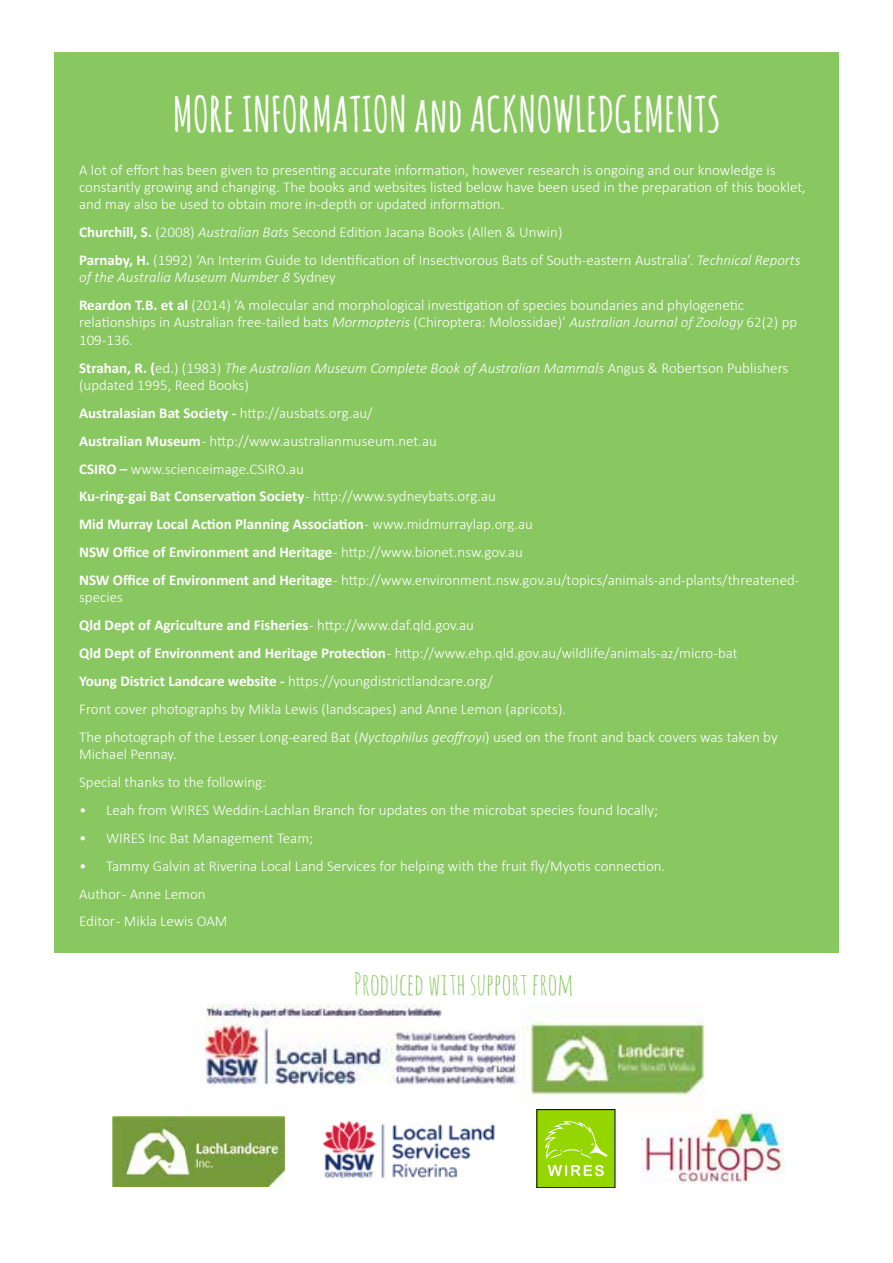
<style>
.page{position:relative;width:893px;height:1263px;background:#fff}
.page>*{position:absolute;margin:0;border:0;box-sizing:border-box;transform-origin:0 0}
.t1{font:700 48px "Amatic SC";color:#fff}
.t2{font:30px "Amatic SC";color:#89c761}
.t3{font:300 15px/27.9px "Calibri";color:#fff}
.s1{font-weight:700}
.s2{font-style:italic}
</style>
<div class="page">
<div style="left:54px;top:52px;width:785px;height:901px;background:#89c761"></div>
<img style="left:204px;top:1005px;width:501px;height:106px">
<img style="left:113px;top:1117px;width:172px;height:69px">
<img style="left:321px;top:1105px;width:179px;height:74px">
<img style="left:641px;top:1111px;width:144px;height:72px">
<div style="left:537px;top:1109px;width:78px;height:79px;background:#95d600"></div>
<div style="left:537px;top:1109px;width:78px;height:79px;border:1px solid #000"></div>
<svg style="left:544px;top:1121px;width:64px;height:55px"></svg>
<h1 class="t1" style="left:173px;top:80px;width:549px">MORE INFORMATION and ACKNOWLEDGEMENTS</h1>
<p class="t3" style="left:79px;top:161px;width:728px;line-height:17.2px">A lot of effort has been given to presenting accurate information, however research is ongoing and our knowledge is constantly growing and changing. The books and websites listed below have been used in the preparation of this booklet, and may also be used to obtain more in-depth or updated information.</p>
<p class="t3" style="left:79px;top:218px;width:723px"><span class="s1">Churchill, S.</span> (2008) <span class="s2">Australian Bats</span> Second Edition Jacana Books (Allen &amp; Unwin)<br><span class="s1">Parnaby, H.</span> (1992) ‘An Interim Guide to Identification of Insectivorous Bats of South-eastern Australia’. <span class="s2">Technical Reports</span></p>
<p class="t3" style="left:79px;top:263px;width:667px"><span class="s2">of the Australia Museum Number 8</span> Sydney<br><span class="s1">Reardon T.B. et al</span> (2014) ‘A molecular and morphological investigation of species boundaries and phylogenetic</p>
<p class="t3" style="left:79px;top:314px;width:720px;line-height:17.2px">relationships in Australian free-tailed bats <span class="s2">Mormopteris</span> (Chiroptera: Molossidae)’ <span class="s2">Australian Journal of Zoology</span> 62(2) pp<br>109-136.</p>
<p class="t3" style="left:79px;top:359px;width:711px;line-height:17.2px"><span class="s1">Strahan, R. (</span>ed.) (1983) <span class="s2">The Australian Museum Complete Book of Australian Mammals</span> Angus &amp; Robertson Publishers (updated 1995, Reed Books)</p>
<p class="t3" style="left:79px;top:399px;width:722px"><span class="s1">Australasian Bat Society -</span> http://ausbats.org.au/<br><span class="s1">Australian Museum</span> - http://www.australianmuseum.net.au<br><span class="s1">CSIRO –</span> www.scienceimage.CSIRO.au<br><span class="s1">Ku-ring-gai Bat Conservation Society</span> - http://www.sydneybats.org.au<br><span class="s1">Mid Murray Local Action Planning Association</span> - www.midmurraylap.org.au<br><span class="s1">NSW Office of Environment and Heritage</span> - http://www.bionet.nsw.gov.au<br><span class="s1">NSW Office of Environment and Heritage</span> - http://www.environment.nsw.gov.au/topics/animals-and-plants/threatened-</p>
<p class="t3" style="left:79px;top:583px;width:700px">species<br><span class="s1">Qld Dept of Agriculture and Fisheries</span> - http://www.daf.qld.gov.au<br><span class="s1">Qld Dept of Environment and Heritage Protection</span> - http://www.ehp.qld.gov.au/wildlife/animals-az/micro-bat <span class="s1">Young District Landcare website -</span> https://youngdistrictlandcare.org/<br>Front cover photographs by Mikla Lewis (landscapes) and Anne Lemon (apricots).<br>The photograph of the Lesser Long-eared Bat (<span class="s2">Nyctophilus geoffroyi</span>) used on the front and back covers was taken by</p>
<p class="t3" style="left:79px;top:740px;width:189px">Michael Pennay.<br>Special thanks to the following:</p>
<p class="t3" style="left:79px;top:796px;width:580px">• Leah from WIRES Weddin-Lachlan Branch for updates on the microbat species found locally;</p>
<p class="t3" style="left:79px;top:824px;width:236px">• WIRES Inc Bat Management Team;</p>
<p class="t3" style="left:79px;top:851px;width:588px">• Tammy Galvin at Riverina Local Land Services for helping with the fruit fly/Myotis connection.<br>Author - Anne Lemon<br>Editor - Mikla Lewis OAM</p>
<h2 class="t2" style="left:354px;top:964px;width:220px">Produced with support from</h2>
</div>
